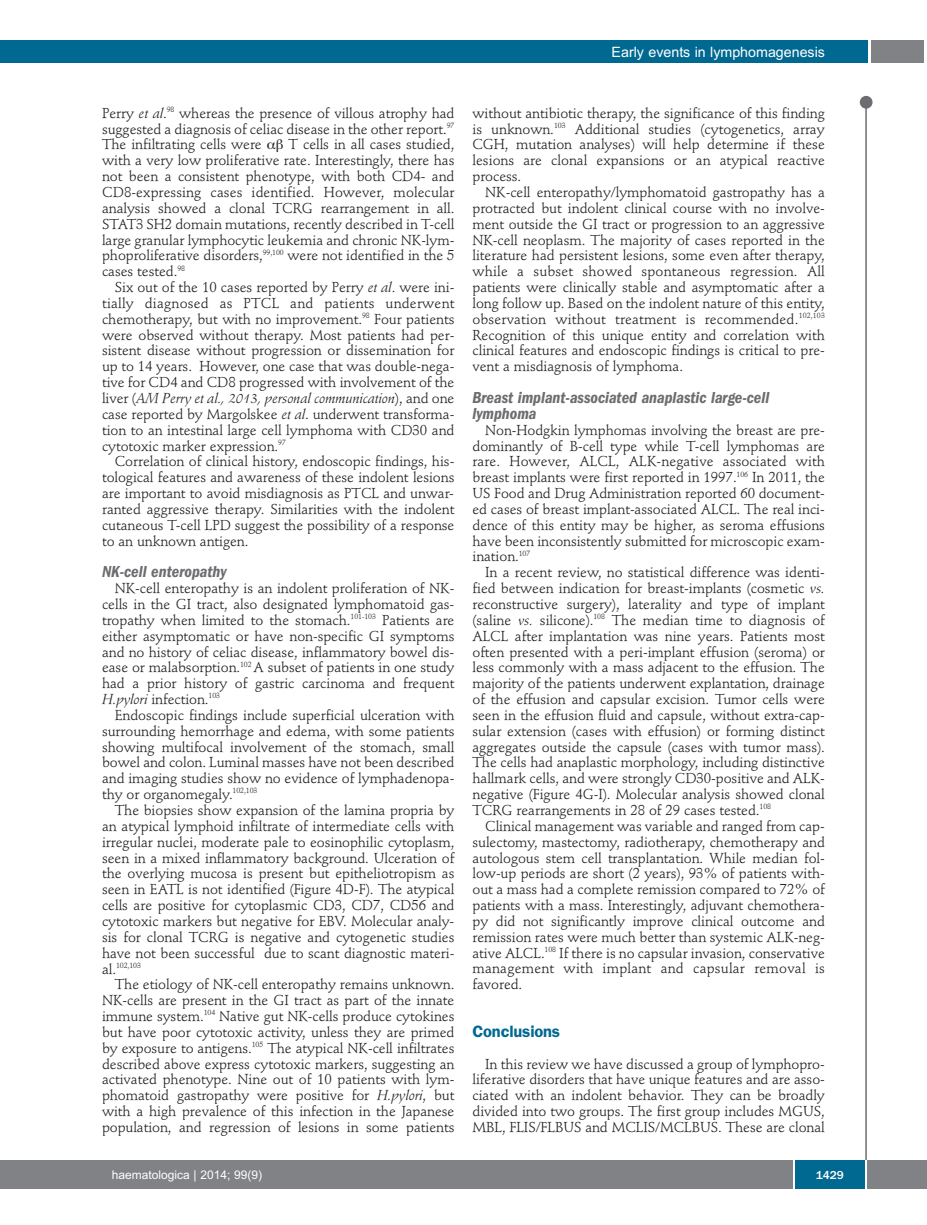
<style>
.page{position:relative;width:927px;height:1225px;background:#fff}
.page>*{position:absolute;margin:0;border:0;box-sizing:border-box;transform-origin:0 0}
.t1{font:italic 600 condensed 16.5px/15.9px "Franklin Gothic";color:#6c6d70}
.t2{font:600 16.5px "Franklin Gothic";letter-spacing:-.01em;color:#006991}
.t3{font:14.25px/15.9px "Stempel Schneidler";letter-spacing:-.005em;color:#231f20;text-align:justify}
.t4{font:14.25px "Arial";color:#fff}
.t5{font:12px "Arial";color:#fff}
.t6{font:500 12px "Franklin Gothic";color:#fff}
.t7{font:7.5px "Stempel Schneidler";letter-spacing:-.01em;color:#231f20}
.s1{font-style:italic}
.s2{font-size:14.25px}
</style>
<div class="page">
<div style="left:860px;top:96px;width:12px;height:13px;background:#6c6d70;border-radius:50%"></div>
<hr style="left:865px;top:98px;width:2px;height:1062px;background:#6c6d70">
<div style="left:871px;top:40px;width:52px;height:22px;background:#808285"></div>
<div style="left:18px;top:40px;width:849px;height:22px;background:#006991"></div>
<div style="left:17px;top:1160px;width:910px;height:28px;background:#808285"></div>
<div style="left:795px;top:1160px;width:70px;height:28px;background:#006991"></div>
<hr style="left:793px;top:1160px;width:2px;height:28px;background:#fff">
<hr style="left:865px;top:1160px;width:2px;height:28px;background:#fff">
<div style="left:0;top:40px;width:19px;height:22px;background:#006991"></div>
<div style="left:0;top:1160px;width:18px;height:28px;background:#808285"></div>
<p class="t4" style="left:612px;top:44px;width:215px">Early events in lymphomagenesis</p>
<p class="t3" style="left:102px;top:106px;width:354px">Perry <span class="s1">et al</span>.<sup>98</sup> whereas the presence of villous atrophy had suggested a diagnosis of celiac disease in the other report.<sup>97<br></sup>The infiltrating cells were</p>
<p class="t3" style="left:102px;top:138px;width:354px;text-indent:187px">T cells in all cases studied, with a very low proliferative rate. Interestingly, there has not been a consistent phenotype, with both CD4- and CD8-expressing cases identified. However, molecular analysis showed a clonal TCRG rearrangement in all.<br>STAT3 SH2 domain mutations, recently described in T-cell large granular lymphocytic leukemia and chronic NK-lym&shy;phoproliferative disorders,<sup>99,100</sup> were not identified in the 5 cases tested.<sup>98</sup></p>
<p class="t3" style="left:102px;top:280px;width:354px;text-indent:13px">Six out of the 10 cases reported by Perry <span class="s1">et al</span>. were ini&shy;tially diagnosed as PTCL and patients underwent chemotherapy, but with no improvement.<sup>98</sup> Four patients were observed without therapy. Most patients had per&shy;sistent disease without progression or dissemination for up to 14 years. However, one case that was double-nega&shy;tive for CD4 and CD8 progressed with involvement of the liver (<span class="s1">AM Perry et al., 2013, personal communication</span>), and one case reported by Margolskee <span class="s1">et al</span>. underwent transforma&shy;tion to an intestinal large cell lymphoma with CD30 and cytotoxic marker expression.<sup>97</sup></p>
<p class="t3" style="left:102px;top:455px;width:354px;text-indent:13px">Correlation of clinical history, endoscopic findings, his&shy;tological features and awareness of these indolent lesions are important to avoid misdiagnosis as PTCL and unwar&shy;ranted aggressive therapy. Similarities with the indolent cutaneous T-cell LPD suggest the possibility of a response to an unknown antigen.</p>
<p class="t1" style="left:102px;top:565px;width:126px">NK-cell enteropathy</p>
<p class="t3" style="left:102px;top:581px;width:354px;text-indent:13px">NK-cell enteropathy is an indolent proliferation of NK&shy;cells in the GI tract, also designated lymphomatoid gas&shy;tropathy when limited to the stomach.<sup>101-103</sup> Patients are either asymptomatic or have non-specific GI symptoms and no history of celiac disease, inflammatory bowel dis&shy;ease or malabsorption.<sup>102</sup> A subset of patients in one study had a prior history of gastric carcinoma and frequent <span class="s1">H.pylori</span> infection.<sup>103</sup></p>
<p class="t3" style="left:102px;top:708px;width:354px;text-indent:13px">Endoscopic findings include superficial ulceration with surrounding hemorrhage and edema, with some patients showing multifocal involvement of the stomach, small bowel and colon. Luminal masses have not been described and imaging studies show no evidence of lymphadenopa&shy;thy or organomegaly.<sup>102,103</sup></p>
<p class="t3" style="left:102px;top:803px;width:354px;text-indent:13px">The biopsies show expansion of the lamina propria by an atypical lymphoid infiltrate of intermediate cells with irregular nuclei, moderate pale to eosinophilic cytoplasm, seen in a mixed inflammatory background. Ulceration of the overlying mucosa is present but epitheliotropism as seen in EATL is not identified (Figure 4D-F). The atypical cells are positive for cytoplasmic CD3, CD7, CD56 and cytotoxic markers but negative for EBV. Molecular analy&shy;sis for clonal TCRG is negative and cytogenetic studies have not been successful due to scant diagnostic materi-</p>
<p class="t7" style="left:102px;top:962px;width:40px"><span class="s2">al.</span>102,103</p>
<p class="t3" style="left:102px;top:978px;width:354px;text-indent:13px">The etiology of NK-cell enteropathy remains unknown.<br>NK-cells are present in the GI tract as part of the innate immune system.<sup>104</sup> Native gut NK-cells produce cytokines but have poor cytotoxic activity, unless they are primed by exposure to antigens.<sup>105</sup> The atypical NK-cell infiltrates described above express cytotoxic markers, suggesting an activated phenotype. Nine out of 10 patients with lym&shy;phomatoid gastropathy were positive for <span class="s1">H.pylori</span>, but with a high prevalence of this infection in the Japanese population, and regression of lesions in some patients</p>
<p class="t3" style="left:472px;top:106px;width:354px">without antibiotic therapy, the significance of this finding is unknown.<sup>103</sup> Additional studies (cytogenetics, array CGH, mutation analyses) will help determine if these lesions are clonal expansions or an atypical reactive process.</p>
<p class="t3" style="left:472px;top:185px;width:354px;text-indent:13px">NK-cell enteropathy/lymphomatoid gastropathy has a protracted but indolent clinical course with no involve&shy;ment outside the GI tract or progression to an aggressive NK-cell neoplasm. The majority of cases reported in the literature had persistent lesions, some even after therapy, while a subset showed spontaneous regression. All patients were clinically stable and asymptomatic after a long follow up. Based on the indolent nature of this entity, observation without treatment is recommended.<sup>102,103<br></sup>Recognition of this unique entity and correlation with clinical features and endoscopic findings is critical to pre&shy;vent a misdiagnosis of lymphoma.</p>
<p class="t1" style="left:472px;top:390px;width:298px">Breast implant-associated anaplastic large-cell lymphoma</p>
<p class="t3" style="left:472px;top:423px;width:354px;text-indent:13px">Non-Hodgkin lymphomas involving the breast are pre&shy;dominantly of B-cell type while T-cell lymphomas are rare. However, ALCL, ALK-negative associated with breast implants were first reported in 1997.<sup>106</sup> In 2011, the US Food and Drug Administration reported 60 document&shy;ed cases of breast implant-associated ALCL. The real inci&shy;dence of this entity may be higher, as seroma effusions have been inconsistently submitted for microscopic exam&shy;ination.<sup>107</sup></p>
<p class="t3" style="left:472px;top:566px;width:354px;text-indent:13px">In a recent review, no statistical difference was identi&shy;fied between indication for breast-implants (cosmetic <span class="s1">vs. </span>reconstructive surgery), laterality and type of implant (saline <span class="s1">vs.</span> silicone).<sup>108</sup> The median time to diagnosis of ALCL after implantation was nine years. Patients most often presented with a peri-implant effusion (seroma) or less commonly with a mass adjacent to the effusion. The majority of the patients underwent explantation, drainage of the effusion and capsular excision. Tumor cells were seen in the effusion fluid and capsule, without extra-cap&shy;sular extension (cases with effusion) or forming distinct aggregates outside the capsule (cases with tumor mass).<br>The cells had anaplastic morphology, including distinctive hallmark cells, and were strongly CD30-positive and ALK&shy;negative (Figure 4G-I). Molecular analysis showed clonal TCRG rearrangements in 28 of 29 cases tested.<sup>108</sup></p>
<p class="t3" style="left:472px;top:819px;width:354px;text-indent:13px">Clinical management was variable and ranged from cap&shy;sulectomy, mastectomy, radiotherapy, chemotherapy and autologous stem cell transplantation. While median fol&shy;low-up periods are short (2 years), 93% of patients with&shy;out a mass had a complete remission compared to 72% of patients with a mass. Interestingly, adjuvant chemothera&shy;py did not significantly improve clinical outcome and remission rates were much better than systemic ALK-neg&shy;ative ALCL.<sup>108</sup> If there is no capsular invasion, conservative management with implant and capsular removal is favored.</p>
<p class="t2" style="left:472px;top:1025px;width:89px">Conclusions</p>
<p class="t3" style="left:472px;top:1057px;width:354px;text-indent:13px">In this review we have discussed a group of lymphopro&shy;liferative disorders that have unique features and are asso&shy;ciated with an indolent behavior. They can be broadly divided into two groups. The first group includes MGUS, MBL, FLIS/FLBUS and MCLIS/MCLBUS. These are clonal</p>
<p class="t5" style="left:112px;top:1167px;width:152px">haematologica | 2014; 99(9)</p>
<p class="t6" style="left:816px;top:1167px;width:30px">1429</p>
</div>
